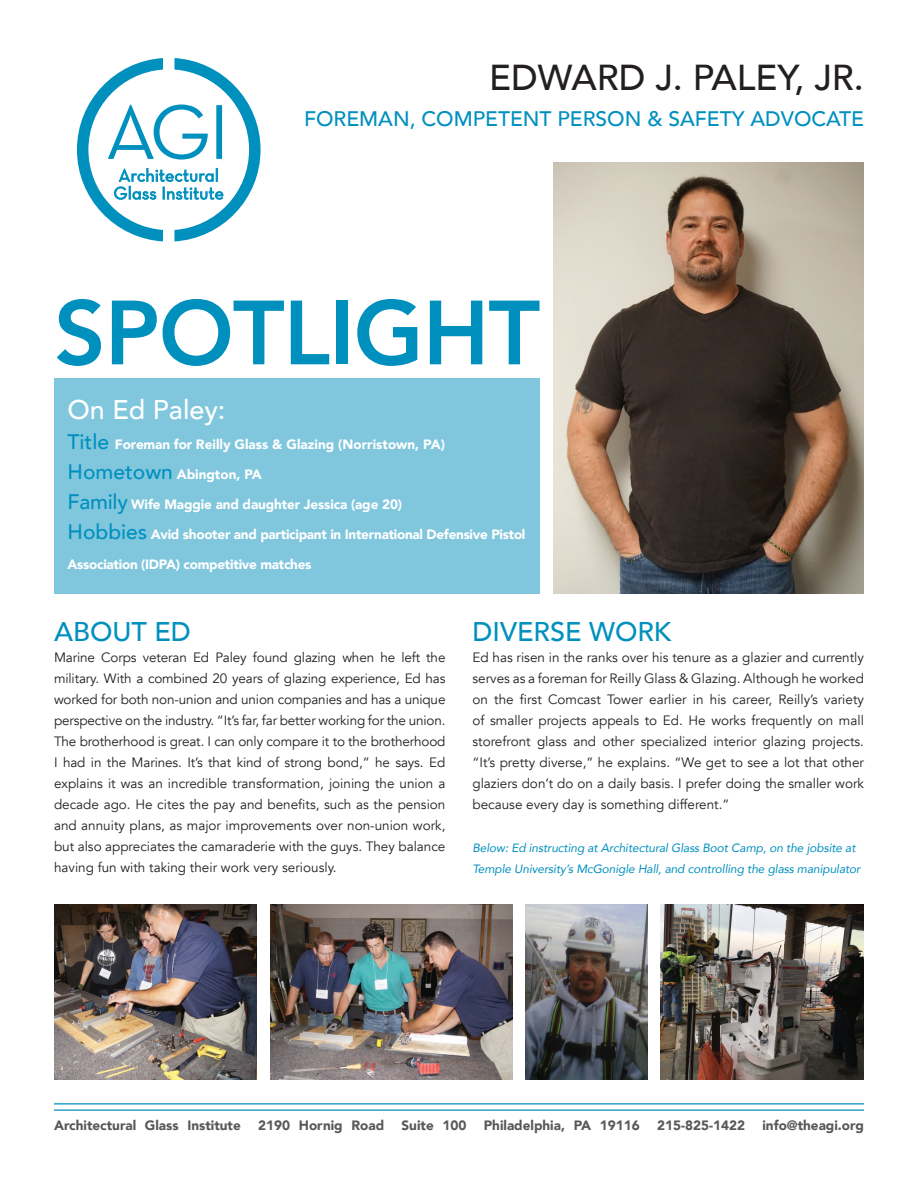
<style>
.page{position:relative;width:918px;height:1188px;background:#fff}
.page>*{position:absolute;margin:0;border:0;box-sizing:border-box;transform-origin:0 0}
.t1{font:800 90px "Avenir";letter-spacing:-.01em;color:#0090be}
.t2{font:500 36px "Avenir";color:#231f20}
.t3{font:500 27px "Avenir";color:#0090be}
.t4{font:500 27px "Avenir";color:#fff}
.t5{font:500 21px "Avenir";color:#0090be}
.t6{font:13.5px/21px "Avenir";color:#231f20;text-align:justify}
.t7{font:900 13.5px "Avenir";letter-spacing:-.02em;color:#fff}
.t8{font:900 13.5px "Avenir";color:#57585a}
.t9{font:900 13.5px "Avenir";color:#fff}
.t10{font:italic 12px/21px "Avenir";letter-spacing:-.01em;color:#0090be}
.s1{font-weight:500;font-size:21px;color:#0090be}
</style>
<div class="page">
<hr style="left:54px;top:1103px;width:810px;height:2px;background:#0090be">
<hr style="left:54px;top:1109px;width:810px;height:2px;background:#0090be">
<svg style="left:77px;top:58px;width:184px;height:184px"></svg>
<div style="left:54px;top:378px;width:486px;height:216px;background:#80c7de"></div>
<img style="left:554px;top:162px;width:310px;height:432px">
<img style="left:54px;top:904px;width:202px;height:176px">
<img style="left:270px;top:904px;width:242px;height:176px">
<img style="left:526px;top:904px;width:121px;height:176px">
<img style="left:661px;top:904px;width:203px;height:176px">
<p class="t2" style="left:489px;top:46px;width:376px">EDWARD J. PALEY, JR.</p>
<p class="t5" style="left:304px;top:101px;width:561px">FOREMAN, COMPETENT PERSON &amp; SAFETY ADVOCATE</p>
<h1 class="t1" style="left:54px;top:263px;width:488px">SPOTLIGHT</h1>
<p class="t4" style="left:68px;top:386px;width:160px">On Ed Paley:</p>
<p class="t9" style="left:68px;top:432px;width:379px"><span class="s1">Title</span> Foreman for Reilly Glass &amp; Glazing (Norristown, PA)</p>
<p class="t9" style="left:68px;top:462px;width:196px"><span class="s1">Hometown</span> Abington, PA</p>
<p class="t7" style="left:68px;top:492px;width:336px"><span class="s1">Family</span> Wife Maggie and daughter Jessica (age 20)</p>
<p class="t7" style="left:68px;top:522px;width:459px"><span class="s1">Hobbies</span> Avid shooter and participant in International Defensive Pistol</p>
<p class="t7" style="left:68px;top:552px;width:245px">Association (IDPA) competitive matches</p>
<p class="t3" style="left:54px;top:608px;width:138px">ABOUT ED</p>
<p class="t6" style="left:54px;top:647px;width:393px">Marine Corps veteran Ed Paley found glazing when he left the military. With a combined 20 years of glazing experience, Ed has worked for both non-union and union companies and has a unique perspective on the industry. “It’s far, far better working for the union.<br>The brotherhood is great. I can only compare it to the brotherhood I had in the Marines. It’s that kind of strong bond,” he says. Ed explains it was an incredible transformation, joining the union a decade ago. He cites the pay and benefits, such as the pension and annuity plans, as major improvements over non-union work, but also appreciates the camaraderie with the guys. They balance</p>
<p class="t6" style="left:54px;top:857px;width:284px">having fun with taking their work very seriously.</p>
<p class="t3" style="left:472px;top:608px;width:200px">DIVERSE WORK</p>
<p class="t6" style="left:472px;top:647px;width:393px">Ed has risen in the ranks over his tenure as a glazier and currently serves as a foreman for Reilly Glass &amp; Glazing. Although he worked on the first Comcast Tower earlier in his career, Reilly’s variety of smaller projects appeals to Ed. He works frequently on mall storefront glass and other specialized interior glazing projects. “It’s pretty diverse,” he explains. “We get to see a lot that other glaziers don’t do on a daily basis. I prefer doing the smaller work because every day is something different.”</p>
<p class="t10" style="left:472px;top:837px;width:389px">Below: Ed instructing at Architectural Glass Boot Camp, on the jobsite at<br>Temple University’s McGonigle Hall, and controlling the glass manipulator</p>
<p class="t8" style="left:54px;top:1114px;width:188px">Architectural Glass Institute</p>
<p class="t8" style="left:258px;top:1114px;width:128px">2190 Hornig Road</p>
<p class="t8" style="left:402px;top:1114px;width:66px">Suite 100</p>
<p class="t8" style="left:484px;top:1114px;width:158px">Philadelphia, PA 19116</p>
<p class="t8" style="left:657px;top:1114px;width:89px">215-825-1422</p>
<p class="t8" style="left:762px;top:1114px;width:103px">info@theagi.org</p>
</div>
